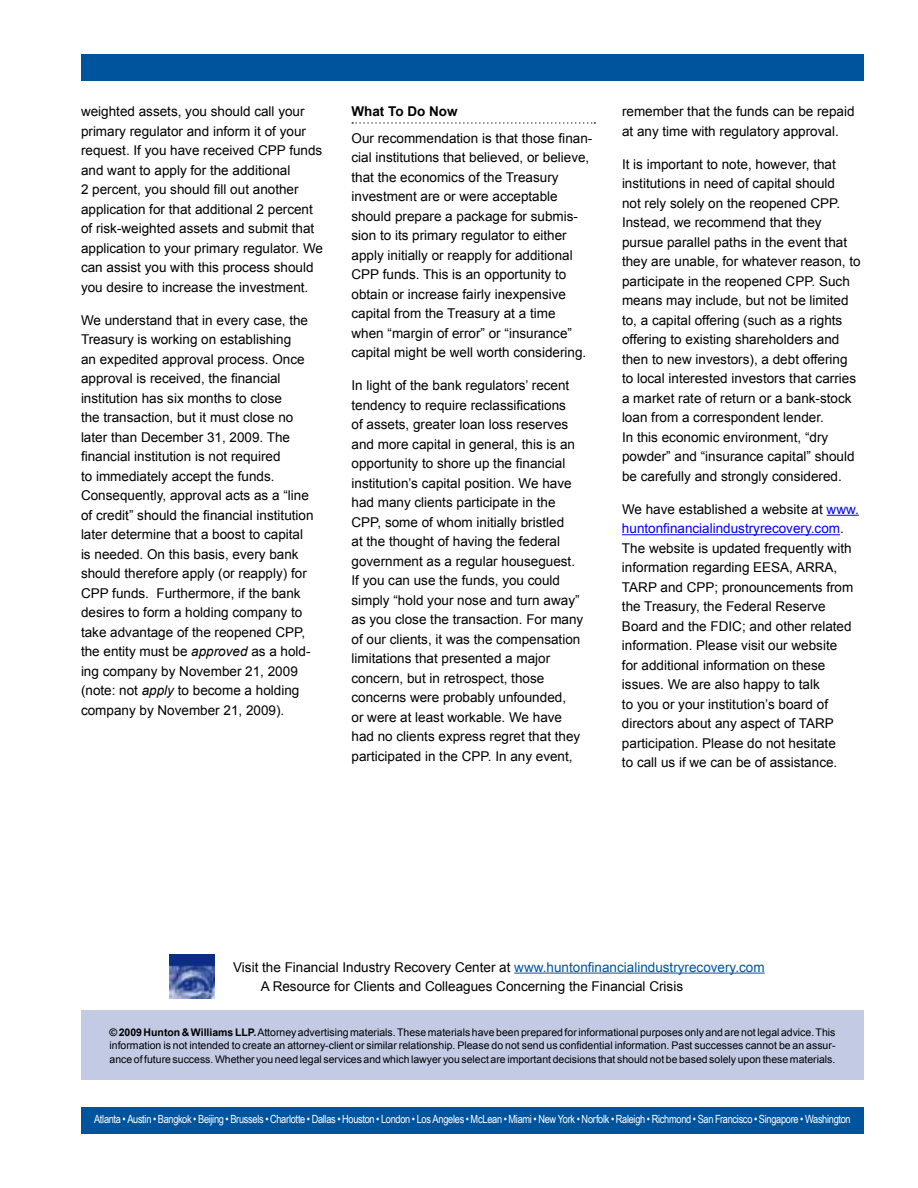
<style>
.page{position:relative;width:918px;height:1188px;background:#fff}
.page>*{position:absolute;margin:0;border:0;box-sizing:border-box;transform-origin:0 0}
.body_text{font:13.5px/19.5px "Arial";color:#000}
.Header_2_with_dots{font:700 13.5px "Arial";color:#000}
.t1{font:11.25px "Arial Narrow";letter-spacing:-.025em;color:#fff}
.disclaimer{font:10.5px/13.5px "Arial";color:#000;text-align:justify}
.s1{font-style:italic}
.s2{color:#00f}
.s3{color:#00549e}
.s4{font-weight:700}
</style>
<div class="page">
<div style="left:81px;top:1107px;width:783px;height:26px;background:#00549e"></div>
<div style="left:81px;top:54px;width:783px;height:26px;background:#00549e"></div>
<hr style="left:514px;top:973px;width:251px;height:1px;background:#00549e">
<img style="left:170px;top:954px;width:45px;height:45px">
<svg style="left:352px;top:122px;width:243px;height:2px"></svg>
<hr style="left:827px;top:515px;width:32px;height:1px;background:#00f">
<hr style="left:622px;top:534px;width:218px;height:1px;background:#00f">
<div style="left:81px;top:1010px;width:783px;height:70px;background:#c2cae4"></div>
<p class="body_text" style="left:81px;top:102px;width:244px">weighted assets, you should call your primary regulator and inform it of your request. If you have received CPP funds and want to apply for the additional<br>2 percent, you should fill out another application for that additional 2 percent of risk-weighted assets and submit that application to your primary regulator. We can assist you with this process should you desire to increase the investment.</p>
<p class="body_text" style="left:81px;top:310px;width:234px">We understand that in every case, the Treasury is working on establishing<br>an expedited approval process. Once approval is received, the financial institution has six months to close<br>the transaction, but it must close no later than December 31, 2009. The financial institution is not required<br>to immediately accept the funds.<br>Consequently, approval acts as a “line of credit” should the financial institution later determine that a boost to capital is needed. On this basis, every bank should therefore apply (or reapply) for CPP funds. Furthermore, if the bank desires to form a holding company to take advantage of the reopened CPP, the entity must be <span class="s1">approved</span> as a hold&shy;ing company by November 21, 2009 (note: not <span class="s1">apply</span> to become a holding company by November 21, 2009).</p>
<p class="Header_2_with_dots" style="left:351px;top:103px;width:108px">What To Do Now</p>
<p class="body_text" style="left:351px;top:128px;width:242px">Our recommendation is that those finan&shy;cial institutions that believed, or believe, that the economics of the Treasury investment are or were acceptable should prepare a package for submis&shy;sion to its primary regulator to either apply initially or reapply for additional CPP funds. This is an opportunity to obtain or increase fairly inexpensive capital from the Treasury at a time<br>when “margin of error” or “insurance” capital might be well worth considering.</p>
<p class="body_text" style="left:351px;top:376px;width:233px">In light of the bank regulators’ recent tendency to require reclassifications<br>of assets, greater loan loss reserves and more capital in general, this is an opportunity to shore up the financial institution’s capital position. We have had many clients participate in the CPP, some of whom initially bristled<br>at the thought of having the federal government as a regular houseguest.<br>If you can use the funds, you could simply “hold your nose and turn away” as you close the transaction. For many of our clients, it was the compensation limitations that presented a major concern, but in retrospect, those concerns were probably unfounded,<br>or were at least workable. We have had no clients express regret that they participated in the CPP. In any event,</p>
<p class="body_text" style="left:622px;top:102px;width:234px">remember that the funds can be repaid at any time with regulatory approval.</p>
<p class="body_text" style="left:622px;top:154px;width:240px">It is important to note, however, that institutions in need of capital should<br>not rely solely on the reopened CPP.<br>Instead, we recommend that they pursue parallel paths in the event that they are unable, for whatever reason, to participate in the reopened CPP. Such means may include, but not be limited to, a capital offering (such as a rights offering to existing shareholders and then to new investors), a debt offering to local interested investors that carries a market rate of return or a bank-stock loan from a correspondent lender.<br>In this economic environment, “dry powder” and “insurance capital” should be carefully and strongly considered.</p>
<p class="body_text" style="left:622px;top:499px;width:238px">We have established a website at <span class="s2">www. huntonfinancialindustryrecovery.com</span>.<br>The website is updated frequently with information regarding EESA, ARRA, TARP and CPP; pronouncements from the Treasury, the Federal Reserve Board and the FDIC; and other related information. Please visit our website<br>for additional information on these issues. We are also happy to talk<br>to you or your institution’s board of directors about any aspect of TARP participation. Please do not hesitate<br>to call us if we can be of assistance.</p>
<p class="body_text" style="left:261px;top:957px;width:505px;text-indent:-28px">Visit the Financial Industry Recovery Center at <span class="s3">www.huntonfinancialindustryrecovery.com<br></span>A Resource for Clients and Colleagues Concerning the Financial Crisis</p>
<p class="disclaimer" style="left:110px;top:1025px;width:727px"><span class="s4">© 2009 Hunton &amp; Williams LLP.</span> Attorney advertising materials. These materials have been prepared for informational purposes only and are not legal advice. This information is not intended to create an attorney-client or similar relationship. Please do not send us confidential information. Past successes cannot be an assur&shy;ance of future success. Whether you need legal services and which lawyer you select are important decisions that should not be based solely upon these materials.</p>
<p class="t1" style="left:94px;top:1111px;width:758px">Atlanta • Austin • Bangkok • Beijing • Brussels • Charlotte • Dallas • Houston • London • Los Angeles • McLean • Miami • New York • Norfolk • Raleigh • Richmond • San Francisco • Singapore • Washington</p>
</div>
